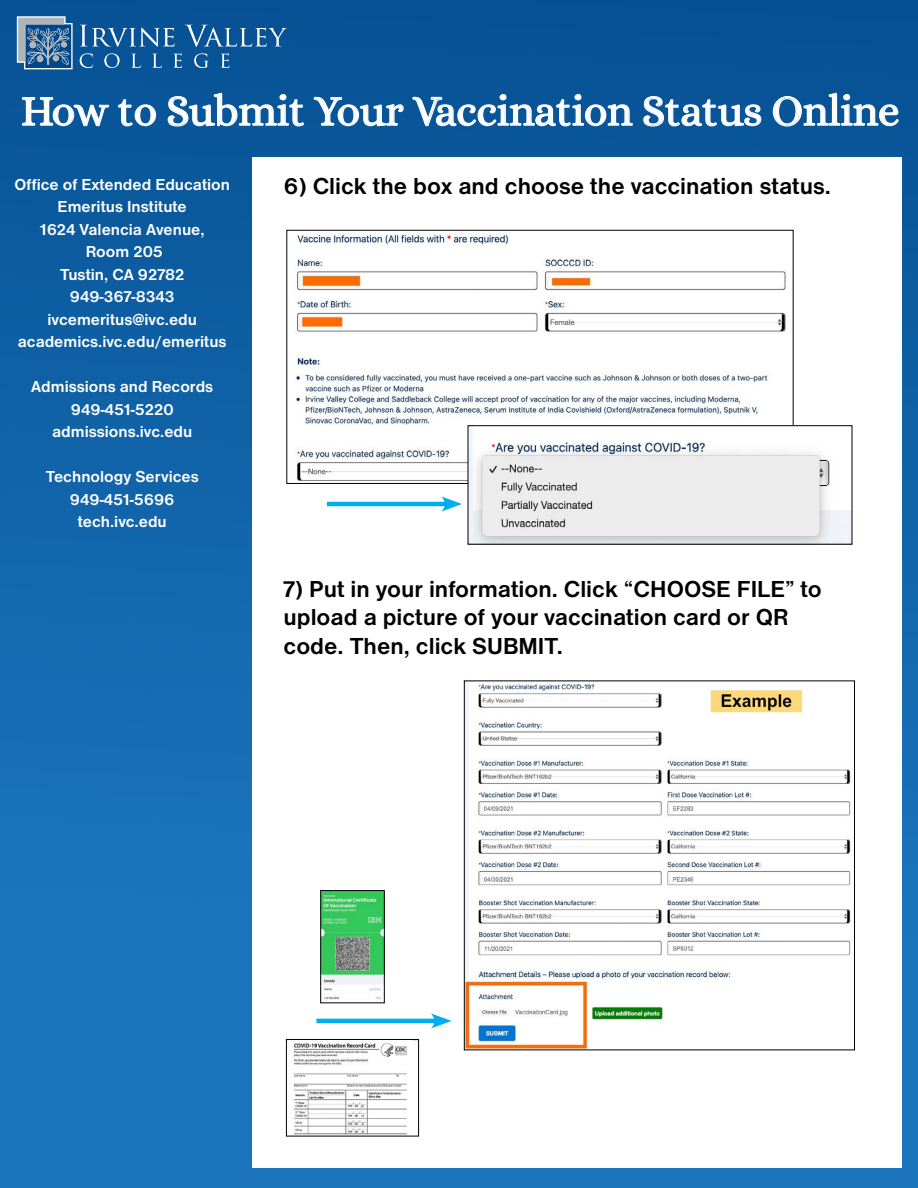
<style>
.page{position:relative;width:918px;height:1188px;background:#fff}
.page>*{position:absolute;margin:0;border:0;box-sizing:border-box;transform-origin:0 0}
.t1{font:43.5px "Alice";letter-spacing:-.015em;color:#fff}
.t2{font:700 24px "Nimbus San D";color:#000}
.t3{font:700 16.5px/22.5px "Nimbus San D";color:#fff;text-align:center}
</style>
<div class="page">
<div style="left:0;top:0;width:918px;height:1188px;background:linear-gradient(to bottom,#075396,#207bc3)"></div>
<svg style="left:21px;top:96px;width:89px;height:31px"></svg>
<svg style="left:117px;top:98px;width:40px;height:32px"></svg>
<svg style="left:167px;top:92px;width:138px;height:38px"></svg>
<svg style="left:313px;top:96px;width:92px;height:31px"></svg>
<svg style="left:411px;top:93px;width:223px;height:37px"></svg>
<svg style="left:643px;top:96px;width:119px;height:34px"></svg>
<svg style="left:772px;top:92px;width:127px;height:35px"></svg>
<svg style="left:80px;top:25px;width:95px;height:22px"></svg>
<svg style="left:185px;top:25px;width:102px;height:22px"></svg>
<svg style="left:80px;top:53px;width:13px;height:15px"></svg>
<svg style="left:104px;top:53px;width:16px;height:15px"></svg>
<svg style="left:131px;top:54px;width:10px;height:14px"></svg>
<svg style="left:152px;top:54px;width:10px;height:14px"></svg>
<svg style="left:173px;top:53px;width:9px;height:15px"></svg>
<svg style="left:194px;top:53px;width:15px;height:15px"></svg>
<svg style="left:221px;top:53px;width:9px;height:15px"></svg>
<svg style="left:17px;top:16px;width:56px;height:53px"></svg>
<div style="left:252px;top:157px;width:650px;height:1011px;background:#fff"></div>
<img style="left:295px;top:234px;width:491px;height:248px">
<img style="left:466px;top:683px;width:385px;height:365px">
<div style="left:464px;top:681px;width:391px;height:369px;border:1px solid #000"></div>
<img style="left:293px;top:1043px;width:114px;height:91px">
<div style="left:286px;top:1039px;width:133px;height:97px;border:1px solid #000"></div>
<img style="left:322px;top:892px;width:61px;height:108px">
<div style="left:320px;top:890px;width:65px;height:113px;border:1px solid #000"></div>
<img style="left:470px;top:427px;width:380px;height:116px">
<div style="left:468px;top:425px;width:384px;height:120px;border:1px solid #000"></div>
<hr style="left:327px;top:502px;width:122px;height:4px;background:#00aeef">
<svg style="left:441px;top:496px;width:21px;height:16px"></svg>
<hr style="left:316px;top:1019px;width:123px;height:4px;background:#00aeef">
<svg style="left:431px;top:1013px;width:21px;height:16px"></svg>
<p class="t1" style="left:21px;top:87px;width:881px">How to Submit Your Vaccination Status Online</p>
<p class="t3" style="left:14px;top:173px;width:217px">Office of Extended Education</p>
<p class="t3" style="left:58px;top:196px;width:131px">Emeritus Institute</p>
<p class="t3" style="left:40px;top:218px;width:166px">1624 Valencia Avenue,</p>
<p class="t3" style="left:86px;top:241px;width:79px">Room 205</p>
<p class="t3" style="left:60px;top:263px;width:126px">Tustin, CA 92782</p>
<p class="t3" style="left:70px;top:286px;width:106px">949-367-8343</p>
<p class="t3" style="left:48px;top:308px;width:151px">ivcemeritus@ivc.edu</p>
<p class="t3" style="left:18px;top:331px;width:210px">academics.ivc.edu/emeritus</p>
<p class="t3" style="left:31px;top:376px;width:184px">Admissions and Records<br>949-451-5220</p>
<p class="t3" style="left:52px;top:421px;width:142px">admissions.ivc.edu</p>
<p class="t3" style="left:46px;top:466px;width:155px">Technology Services</p>
<p class="t3" style="left:70px;top:488px;width:106px">949-451-5696</p>
<p class="t3" style="left:78px;top:511px;width:90px">tech.ivc.edu</p>
<p class="t2" style="left:284px;top:172px;width:549px">6) Click the box and choose the vaccination status.</p>
<p class="t2" style="left:284px;top:575px;width:540px">7) Put in your information. Click “CHOOSE FILE” to</p>
<p class="t2" style="left:284px;top:604px;width:506px">upload a picture of your vaccination card or QR</p>
<p class="t2" style="left:284px;top:633px;width:281px">code. Then, click SUBMIT.</p>
</div>
